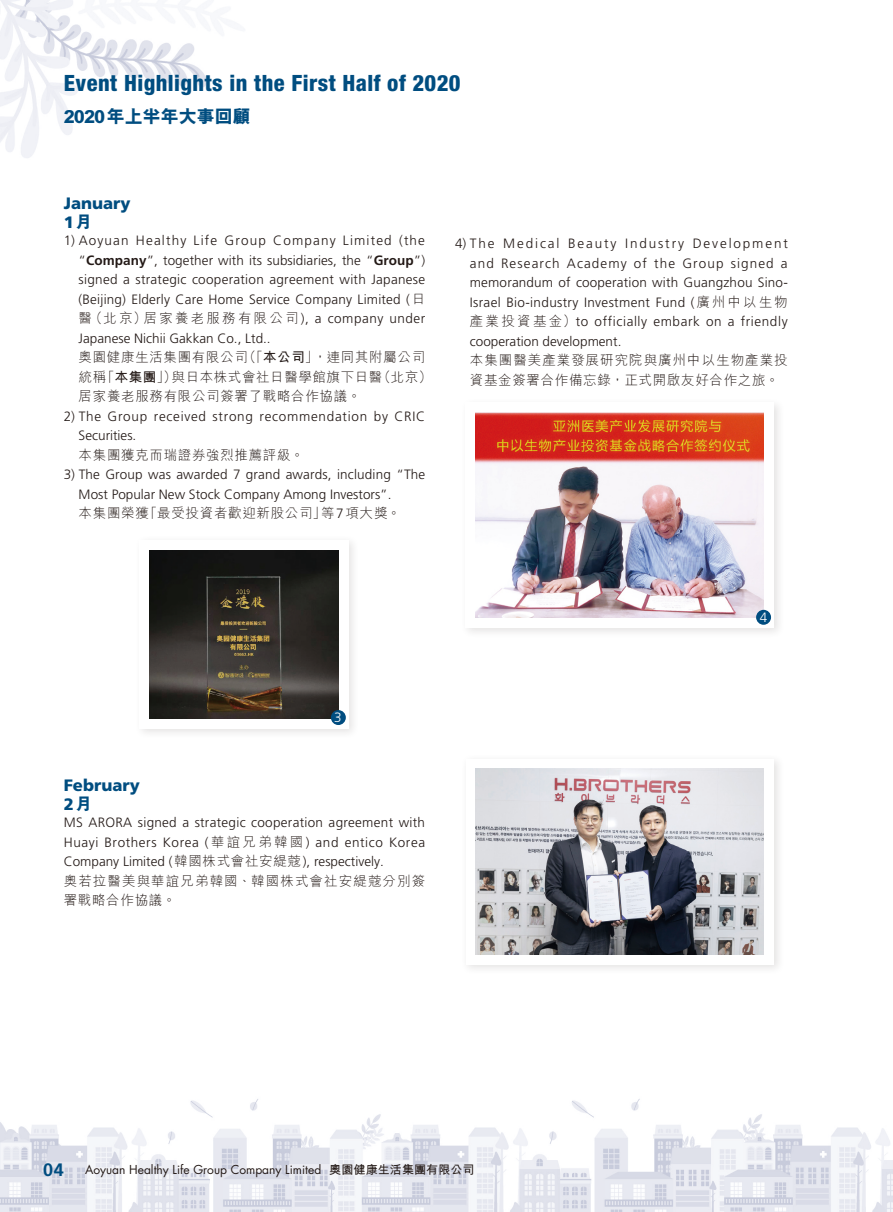
<style>
.page{position:relative;width:893px;height:1212px;background:#fff}
.page>*{position:absolute;margin:0;border:0;box-sizing:border-box;transform-origin:0 0}
.t1{font:800 condensed 22.5px "Helvetica Neue LT Std";letter-spacing:.02em;color:#004d80}
.t2{font:800 18px "M Hei HK";color:#004d80}
.t3{font:900 16.5px/19.5px "Frutiger LT Std";color:#004d80}
.t4{font:300 13.5px/19.5px "Frutiger LT Std";letter-spacing:.015em;color:#231916;text-align:justify}
.t5{font:300 13.5px/19.5px "M Hei HK";letter-spacing:.05em;color:#231916}
.t6{font:300 13.5px/19.5px "Frutiger LT Std";letter-spacing:.055em;color:#231916}
.t7{font:300 13.5px/19.5px "M Hei HK";letter-spacing:.075em;color:#231916}
.t8{font:300 13.5px/19.5px "M Hei HK";letter-spacing:.08em;color:#231916}
.t9{font:300 13.5px "M Hei HK";letter-spacing:.165em;color:#231916}
.t10{font:300 13.5px "Frutiger LT Std";color:#fff}
.t11{font:12px "Futura Std";color:#231916}
.s1{font-family:"M Hei HK";font-weight:800}
.s2{font-weight:700}
.s3{font-family:"M Hei HK"}
.s4{font-family:"Frutiger LT Std"}
.s5{font-family:"Frutiger LT Std";font-weight:700;font-size:18px;color:#004d80}
.s6{font-family:"M Hei HK";font-weight:700}
</style>
<div class="page">
<img style="left:0;top:0;width:893px;height:1212px">
<div style="left:460px;top:397px;width:325px;height:242px;background:#231916;opacity:.12"></div>
<div style="left:466px;top:402px;width:308px;height:226px;background:#fff"></div>
<img style="left:476px;top:413px;width:288px;height:205px">
<div style="left:460px;top:754px;width:325px;height:222px;background:#231916;opacity:.12"></div>
<div style="left:466px;top:759px;width:308px;height:205px;background:#fff"></div>
<img style="left:476px;top:769px;width:288px;height:185px">
<div style="left:134px;top:535px;width:226px;height:204px;background:#231916;opacity:.12"></div>
<div style="left:140px;top:540px;width:209px;height:188px;background:#fff"></div>
<img style="left:150px;top:550px;width:189px;height:168px">
<div style="left:331px;top:710px;width:15px;height:15px;background:#004d80;border-radius:50%"></div>
<div style="left:756px;top:610px;width:15px;height:15px;background:#004d80;border-radius:50%"></div>
<h1 class="t1" style="left:64px;top:69px;width:398px">Event Highlights in the First Half of 2020</h1>
<h2 class="t2" style="left:64px;top:108px;width:188px">2020年上半年大事回顧</h2>
<p class="t3" style="left:64px;top:193px;width:68px">January<br>1<span class="s1">月</span></p>
<p class="t4" style="left:79px;top:231px;width:348px;text-indent:-15px">1) Aoyuan Healthy Life Group Company Limited (the “<span class="s2">Company</span>”, together with its subsidiaries, the “<span class="s2">Group</span>”) signed a strategic cooperation agreement with Japanese (Beijing) Elderly Care Home Service Company Limited (<span class="s3">日</span></p>
<p class="t9" style="left:79px;top:311px;width:348px">醫（北京）居家養老服務有限公司<span class="s4">), a company under</span></p>
<p class="t4" style="left:79px;top:328px;width:194px">Japanese Nichii Gakkan Co., Ltd..</p>
<p class="t5" style="left:79px;top:347px;width:355px">奧園健康生活集團有限公司（「<span class="s2">本公司</span>」，連同其附屬公司統稱「<span class="s2">本集團</span>」）與日本株式會社日醫學館旗下日醫（北京）居家養老服務有限公司簽署了戰略合作協議。</p>
<p class="t6" style="left:79px;top:406px;width:348px;text-indent:-15px">2) The Group received strong recommendation by CRIC<br>Securities.</p>
<p class="t5" style="left:79px;top:445px;width:227px">本集團獲克而瑞證券強烈推薦評級。</p>
<p class="t4" style="left:79px;top:465px;width:348px;text-indent:-15px">3) The Group was awarded 7 grand awards, including “The<br>Most Popular New Stock Company Among Investors”.</p>
<p class="t5" style="left:79px;top:503px;width:324px">本集團榮獲「最受投資者歡迎新股公司」等<span class="s4">7</span>項大獎。</p>
<p class="t4" style="left:470px;top:234px;width:319px;text-indent:-15px">4) The Medical Beauty Industry Development and Research Academy of the Group signed a memorandum of cooperation with Guangzhou Sino-Israel Bio-industry Investment Fund (<span class="s3">廣州中以生物產業投資基金）</span>to officially embark on a friendly cooperation development.</p>
<p class="t7" style="left:470px;top:350px;width:319px">本集團醫美產業發展研究院與廣州中以生物產業投資基金簽署合作備忘錄，正式開啟友好合作之旅。</p>
<p class="t10" style="left:334px;top:710px;width:9px">3</p>
<p class="t3" style="left:64px;top:775px;width:78px">February<br>2<span class="s1">月</span></p>
<p class="t4" style="left:64px;top:813px;width:363px">MS ARORA signed a strategic cooperation agreement with Huayi Brothers Korea ( <span class="s3">華誼兄弟韓國</span> ) and entico Korea Company Limited (<span class="s3">韓國株式會社安緹蔻</span>), respectively.</p>
<p class="t8" style="left:64px;top:871px;width:363px">奧若拉醫美與華誼兄弟韓國、韓國株式會社安緹蔻分別簽署戰略合作協議。</p>
<p class="t10" style="left:760px;top:609px;width:9px">4</p>
<p class="t11" style="left:43px;top:1162px;width:433px"><span class="s5">04</span> Aoyuan Healthy Life Group Company Limited <span class="s6">奧園健康生活集團有限公司</span></p>
</div>
